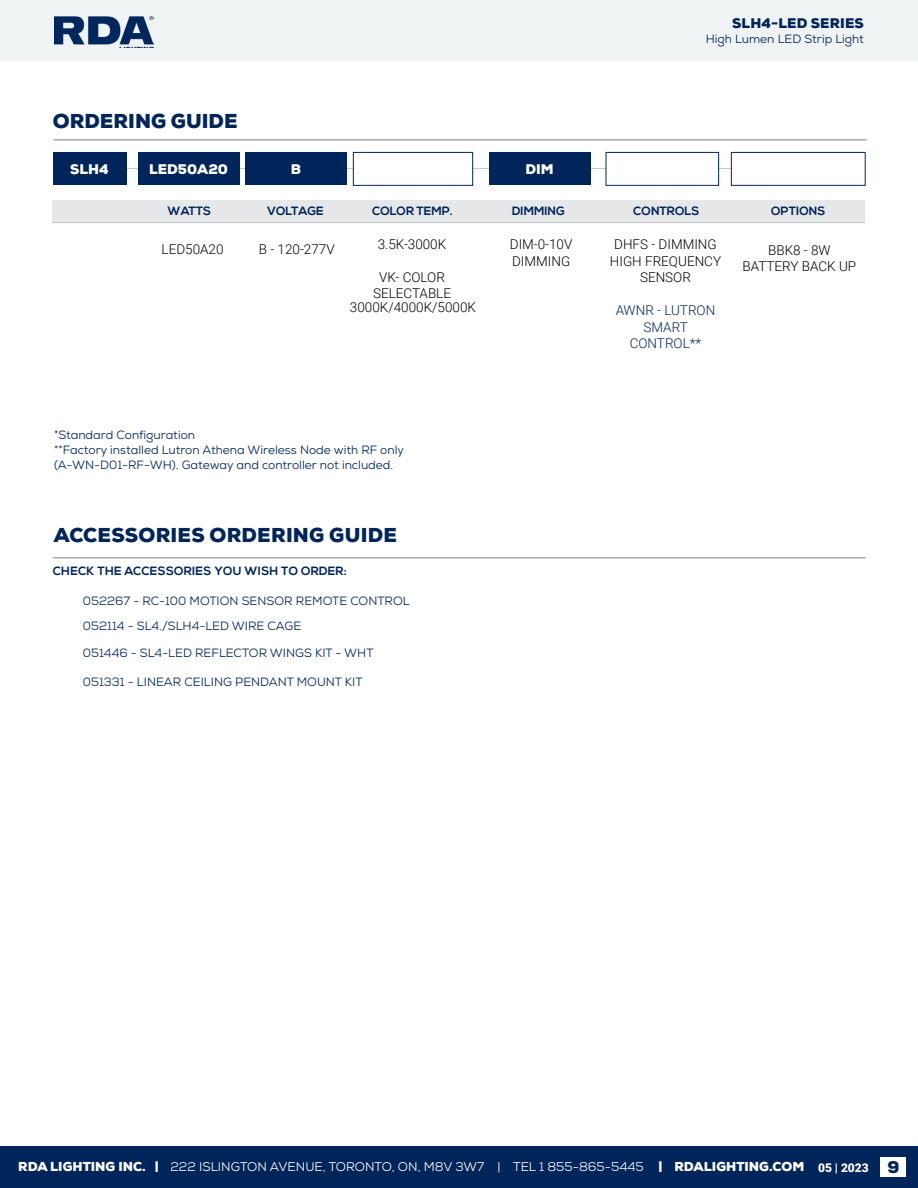
<style>
.page{position:relative;width:918px;height:1188px;background:#fff}
.page>*{position:absolute;margin:0;border:0;box-sizing:border-box;transform-origin:0 0}
.t1{font:900 19.5px "Nexa";letter-spacing:.005em;color:#00255a}
.t2{font:300 13.5px/16.5px "Roboto";color:#000;text-align:center}
.t3{font:300 13.5px/16.5px "Roboto";color:#00255a;text-align:center}
.t4{font:900 13.5px "Nexa";color:#fff}
.t5{font:900 13.5px "Nexa";letter-spacing:.015em;color:#00255a}
.t6{font:12.6px "Nexa";color:#fff}
.t7{font:12px/15px "Nexa";color:#00255a}
.t8{font:700 12px "Nexa";color:#00255a}
.t9{font:700 12px "Nexa";letter-spacing:.02em;color:#00255a}
.s1{font-weight:900}
.s2{font-weight:900;font-size:16.5px;color:#00255a}
</style>
<div class="page">
<div style="left:0;top:1147px;width:918px;height:41px;background:#00255a"></div>
<div style="left:0;top:0;width:918px;height:60px;background:#f0f3f4"></div>
<img style="left:54px;top:17px;width:100px;height:31px">
<div style="left:881px;top:1158px;width:25px;height:19px;background:#fff"></div>
<hr style="left:53px;top:557px;width:813px;height:2px;background:#a7a9ac">
<hr style="left:53px;top:168px;width:812px;height:1px;background:#c7c8ca">
<div style="left:53px;top:200px;width:812px;height:22px;background:#e6e7e8"></div>
<hr style="left:53px;top:222px;width:812px;height:1px;background:#c7c8ca">
<hr style="left:54px;top:139px;width:813px;height:2px;background:#a7a9ac">
<div style="left:53px;top:152px;width:73px;height:33px;background:#00255a"></div>
<div style="left:138px;top:152px;width:101px;height:33px;background:#00255a"></div>
<div style="left:245px;top:152px;width:102px;height:33px;background:#00255a"></div>
<div style="left:489px;top:152px;width:101px;height:33px;background:#00255a"></div>
<div style="left:353px;top:152px;width:120px;height:34px;background:#fff;border:1px solid #00255a"></div>
<div style="left:606px;top:152px;width:113px;height:34px;background:#fff;border:1px solid #00255a"></div>
<div style="left:731px;top:152px;width:134px;height:34px;background:#fff;border:1px solid #00255a"></div>
<h1 class="t1" style="left:53px;top:108px;width:186px">ORDERING GUIDE</h1>
<p class="t4" style="left:70px;top:160px;width:40px">SLH4</p>
<p class="t4" style="left:149px;top:160px;width:80px">LED50A20</p>
<p class="t4" style="left:291px;top:160px;width:12px">B</p>
<p class="t4" style="left:525px;top:160px;width:30px">DIM</p>
<p class="t5" style="left:732px;top:14px;width:133px">SLH4-LED SERIES</p>
<p class="t7" style="left:706px;top:31px;width:160px">High Lumen LED Strip Light</p>
<p class="t8" style="left:168px;top:204px;width:45px">WATTS</p>
<p class="t8" style="left:267px;top:204px;width:58px">VOLTAGE</p>
<p class="t8" style="left:372px;top:204px;width:82px">COLOR TEMP.</p>
<p class="t8" style="left:512px;top:204px;width:54px">DIMMING</p>
<p class="t8" style="left:633px;top:204px;width:68px">CONTROLS</p>
<p class="t8" style="left:771px;top:204px;width:56px">OPTIONS</p>
<p class="t2" style="left:162px;top:240px;width:63px">LED50A20</p>
<p class="t2" style="left:259px;top:240px;width:77px">B - 120-277V</p>
<p class="t2" style="left:378px;top:235px;width:70px">3.5K-3000K</p>
<p class="t2" style="left:373px;top:268px;width:80px">VK- COLOR<br>SELECTABLE</p>
<p class="t2" style="left:350px;top:299px;width:128px">3000K/4000K/5000K</p>
<p class="t7" style="left:54px;top:428px;width:352px">*Standard Configuration<br>**Factory installed Lutron Athena Wireless Node with RF only (A-WN-D01-RF-WH). Gateway and controller not included.</p>
<h1 class="t1" style="left:54px;top:522px;width:345px">ACCESSORIES ORDERING GUIDE</h1>
<p class="t9" style="left:53px;top:564px;width:295px">CHECK THE ACCESSORIES YOU WISH TO ORDER:</p>
<p class="t7" style="left:83px;top:588px;width:328px;line-height:25px">052267 - RC-100 MOTION SENSOR REMOTE CONTROL<br>052114 - SL4./SLH4-LED WIRE CAGE</p>
<p class="t7" style="left:83px;top:645px;width:292px">051446 - SL4-LED REFLECTOR WINGS KIT - WHT</p>
<p class="t7" style="left:83px;top:674px;width:281px">051331 - LINEAR CEILING PENDANT MOUNT KIT</p>
<p class="t2" style="left:510px;top:236px;width:64px;text-align:left">DIM-0-10V<br>DIMMING</p>
<p class="t2" style="left:610px;top:236px;width:113px">DHFS - DIMMING<br>HIGH FREQUENCY<br>SENSOR</p>
<p class="t3" style="left:616px;top:302px;width:101px">AWNR - LUTRON<br>SMART<br>CONTROL**</p>
<p class="t2" style="left:743px;top:241px;width:115px">BBK8 - 8W<br>BATTERY BACK UP</p>
<p class="t6" style="left:18px;top:1158px;width:883px"><span class="s1">RDA LIGHTING INC. |</span> 222 ISLINGTON AVENUE, TORONTO, ON, M8V 3W7 | TEL 1 855-865-5445 <span class="s1">| RDALIGHTING.COM</span> <sub>05</sub> <sub>|</sub> <sub>2023</sub> <span class="s2">9</span></p>
</div>
